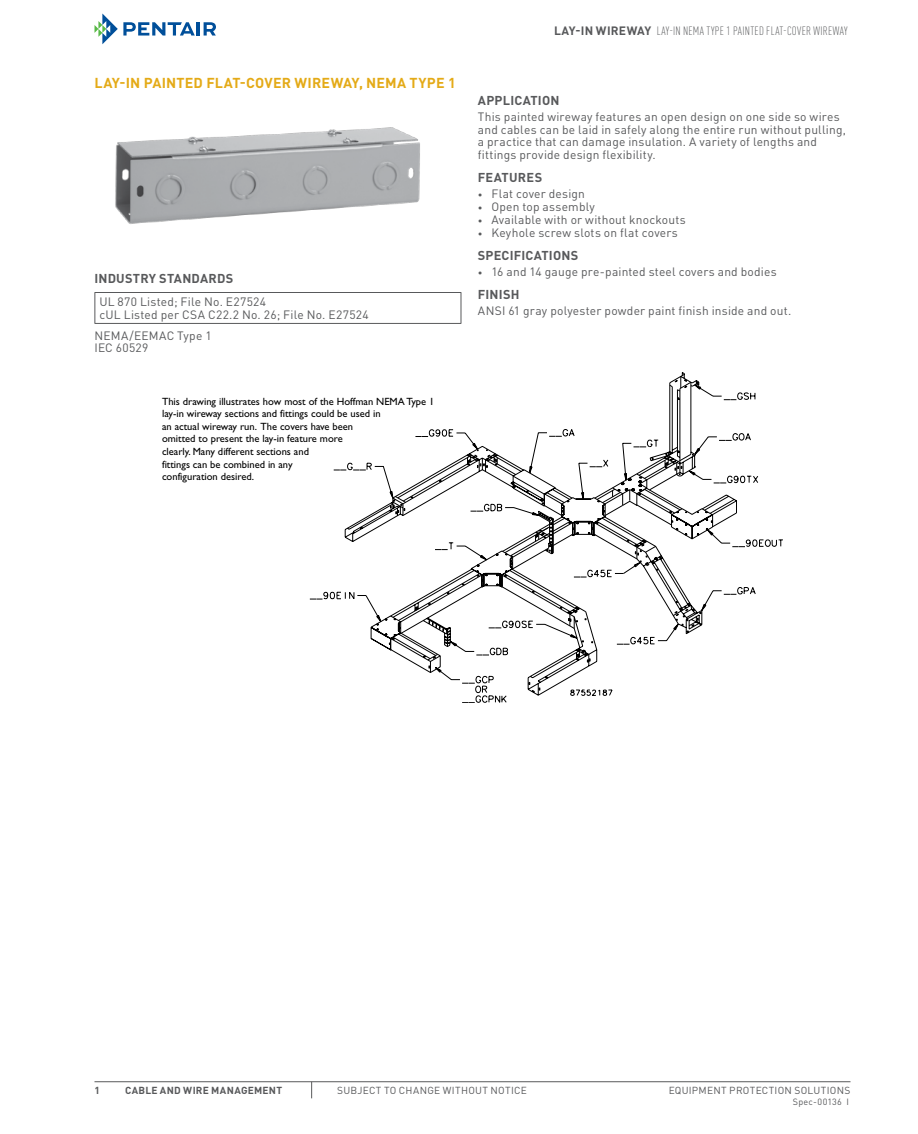
<style>
.page{position:relative;width:918px;height:1134px;background:#fff}
.page>*{position:absolute;margin:0;border:0;box-sizing:border-box;transform-origin:0 0}
.t1{font:700 14.25px "DIN Pro";letter-spacing:.015em;color:#e4aa17}
.t2{font:700 12.75px "DIN Pro";letter-spacing:.015em;color:#58595b}
.t3{font:12px/12.8px "DIN Pro";letter-spacing:.015em;color:#58595b}
.t4{font:300 condensed 12px "DIN Pro";letter-spacing:.025em;color:#58595b}
.t5{font:10.5px/12.6px "Gill Sans";color:#000}
.t6{font:10.2px "DIN Pro";letter-spacing:.025em;color:#58595b}
.t7{font:700 10.2px "DIN Pro";letter-spacing:.035em;color:#58595b}
.t8{font:9px "DIN Pro";letter-spacing:.03em;color:#58595b}
.s1{font-weight:700;font-stretch:normal}
.s2{font-size:9px}
</style>
<div class="page">
<svg style="left:95px;top:14px;width:100px;height:30px"></svg>
<hr style="left:197px;top:22px;width:3px;height:14px;background:#004f9a">
<svg style="left:204px;top:22px;width:12px;height:14px"></svg>
<hr style="left:94px;top:1081px;width:756px;height:1px;background:#58595b">
<svg style="left:311px;top:1082px;width:1px;height:16px"></svg>
<img style="left:115px;top:127px;width:305px;height:97px">
<hr style="left:94px;top:292px;width:367px;height:1px;background:#58595b">
<hr style="left:94px;top:323px;width:367px;height:1px;background:#58595b">
<hr style="left:94px;top:293px;width:1px;height:30px;background:#58595b">
<hr style="left:461px;top:293px;width:1px;height:30px;background:#58595b">
<svg style="left:345px;top:372px;width:354px;height:232px"></svg>
<svg style="left:370px;top:454px;width:65px;height:58px"></svg>
<svg style="left:370px;top:512px;width:15px;height:135px"></svg>
<svg style="left:385px;top:488px;width:50px;height:185px"></svg>
<svg style="left:435px;top:384px;width:348px;height:319px"></svg>
<p class="t1" style="left:94px;top:71px;width:363px">LAY-IN PAI NTED FLAT-COVER WI REWAY, NEMA TYPE 1</p>
<p class="t2" style="left:94px;top:268px;width:48px">INDUSTRY</p>
<p class="t2" style="left:159px;top:268px;width:18px">STANDARD</p>
<p class="t2" style="left:226px;top:268px;width:9px">S</p>
<p class="t3" style="left:99px;top:294px;width:271px">UL 870 Listed; File No. E27524<br>cUL Listed per CSA C22.2 No. 26; File No. E27524</p>
<p class="t3" style="left:94px;top:328px;width:119px">NEMA/EEMAC Type 1<br>IEC 60529</p>
<p class="t5" style="left:162px;top:395px;width:274px">This drawing illustrates how most of the Hoffman NEMA Type 1 lay-in wireway sections and fittings could be used in<br>an actual wireway run. The covers have been<br>omitted to present the lay-in feature more<br>clearly. Many different sections and<br>fittings can be combined in any<br>configuration desired.</p>
<p class="t4" style="left:554px;top:23px;width:295px"><span class="s1">LAY-IN WIREWAY</span> LAY-IN NEMA TYPE 1 PAINTED FLAT-COVER WIREWAY</p>
<p class="t2" style="left:478px;top:90px;width:73px">APPLICATION</p>
<p class="t3" style="left:478px;top:109px;width:370px">This painted wireway features an open design on one side so wires and cables can be laid in safely along the entire run without pulling, a practice that can damage insulation. A variety of lengths and fittings provide design flexibility.</p>
<p class="t2" style="left:478px;top:167px;width:16px">FEAT</p>
<p class="t2" style="left:509px;top:167px;width:35px">URES</p>
<p class="t3" style="left:478px;top:187px;width:109px"><span class="s2">•</span> Flat cover design</p>
<p class="t3" style="left:478px;top:199px;width:118px"><span class="s2">•</span> Open top assembly</p>
<p class="t3" style="left:478px;top:212px;width:209px"><span class="s2">•</span> Available with or without knockouts</p>
<p class="t3" style="left:478px;top:225px;width:201px"><span class="s2">•</span> Keyhole screw slots on flat covers</p>
<p class="t2" style="left:478px;top:245px;width:102px">SPECIFICATIONS</p>
<p class="t3" style="left:478px;top:264px;width:300px"><span class="s2">•</span> 16 and 14 gauge pre-painted steel covers and bodies</p>
<p class="t2" style="left:478px;top:284px;width:43px">FIN ISH</p>
<p class="t3" style="left:478px;top:303px;width:315px">ANSI 61 gray polyester powder paint finish inside and out.</p>
<p class="t7" style="left:95px;top:1081px;width:7px">1</p>
<p class="t7" style="left:125px;top:1081px;width:159px">CABLE AND WIRE MANAGEMENT</p>
<p class="t6" style="left:337px;top:1082px;width:191px">SUBJECT TO CHANGE WITHOUT NOTICE</p>
<p class="t6" style="left:669px;top:1082px;width:183px">EQUIPMENT PROTECTION SOLUTIONS</p>
<p class="t8" style="left:793px;top:1095px;width:58px">Spec-00136 I</p>
</div>
